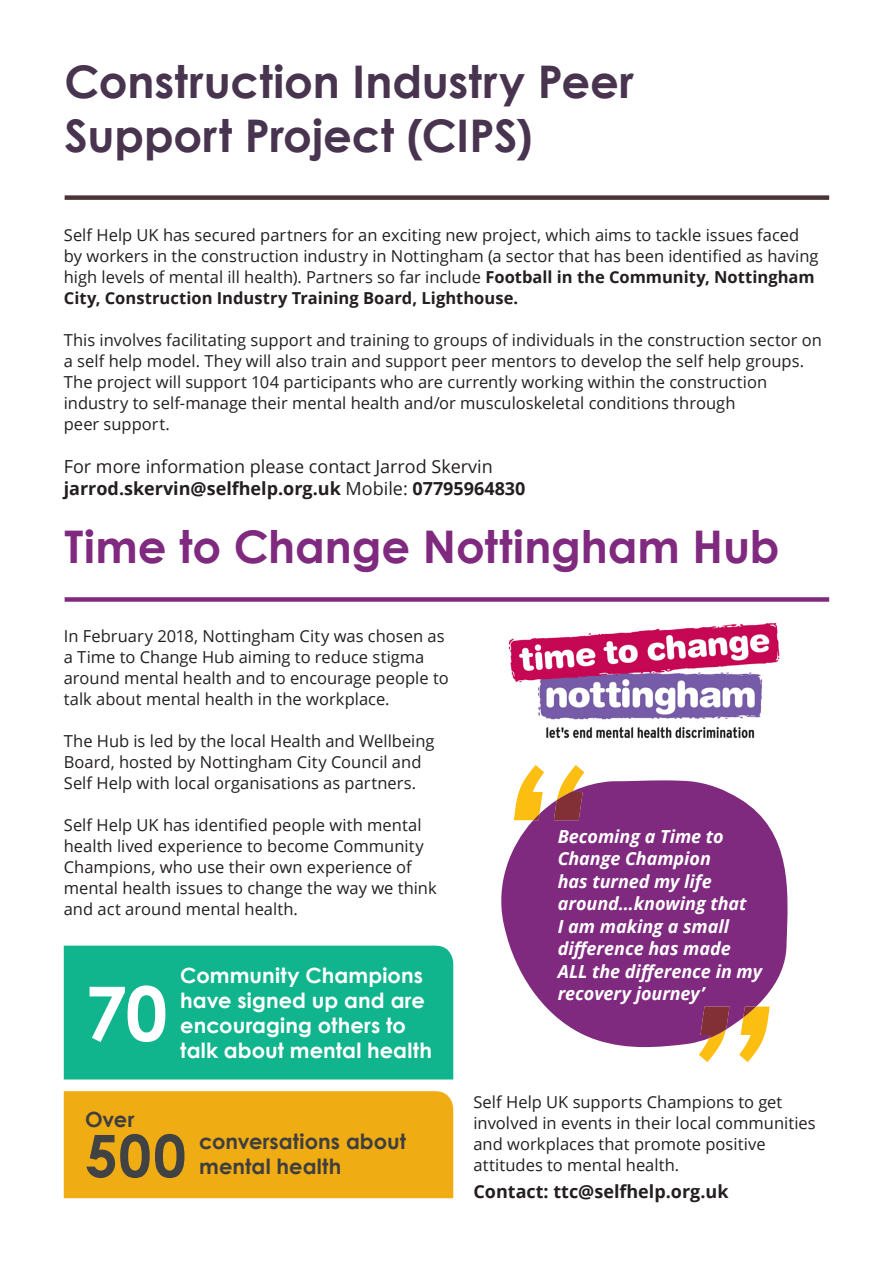
<style>
.page{position:relative;width:893px;height:1263px;background:#fff}
.page>*{position:absolute;margin:0;border:0;box-sizing:border-box;transform-origin:0 0}
.t1{font:700 75px "Century Gothic";color:#fff}
.t2{font:700 58.5px "Century Gothic";color:#414243}
.t3{font:700 45px/54px "Century Gothic";color:#493450}
.t4{font:700 45px "Century Gothic";color:#802a7f}
.t5{font:700 21px/25.2px "Century Gothic";letter-spacing:.005em;color:#fff}
.t6{font:700 21px "Century Gothic";letter-spacing:.005em;color:#3e3e3f}
.t7{font:italic 700 18px/22.5px "Open Sans";color:#fff}
.t8{font:18px/21.6px "Open Sans";color:#231f20}
.t9{font:700 18px "Open Sans";color:#231f20}
.t10{font:16.5px/21px "Open Sans";color:#231f20}
.s1{font-weight:700}
</style>
<div class="page">
<div style="left:65px;top:195px;width:764px;height:5px;background:#4a3437"></div>
<div style="left:65px;top:597px;width:764px;height:5px;background:#802a7f"></div>
<img style="left:508px;top:622px;width:272px;height:117px">
<div style="left:64px;top:946px;width:389px;height:133px;background:#10b58d"></div>
<svg style="left:501px;top:780px;width:287px;height:267px;background:#924891"></svg>
<svg style="left:699px;top:1006px;width:71px;height:56px"></svg>
<svg style="left:514px;top:765px;width:70px;height:55px"></svg>
<div style="left:64px;top:1091px;width:389px;height:107px;background:#f0ac13"></div>
<p class="t3" style="left:65px;top:53px;width:571px">Construction Industry Peer<br>Support Project (CIPS)</p>
<p class="t10" style="left:64px;top:224px;width:756px">Self Help UK has secured partners for an exciting new project, which aims to tackle issues faced by workers in the construction industry in Nottingham (a sector that has been identified as having high levels of mental ill health). Partners so far include <span class="s1">Football in the Community, Nottingham City, Construction Industry Training Board, Lighthouse.</span></p>
<p class="t10" style="left:64px;top:329px;width:760px">This involves facilitating support and training to groups of individuals in the construction sector on a self help model. They will also train and support peer mentors to develop the self help groups.<br>The project will support 104 participants who are currently working within the construction industry to self-manage their mental health and/or musculoskeletal conditions through<br>peer support.</p>
<p class="t8" style="left:64px;top:455px;width:463px">For more information please contact Jarrod Skervin <span class="s1">jarrod.skervin@selfhelp.org.uk</span> Mobile: <span class="s1">07795964830</span></p>
<p class="t4" style="left:65px;top:518px;width:716px">Time to Change Nottingham Hub</p>
<p class="t10" style="left:64px;top:625px;width:386px">In February 2018, Nottingham City was chosen as a Time to Change Hub aiming to reduce stigma around mental health and to encourage people to talk about mental health in the workplace.</p>
<p class="t10" style="left:64px;top:730px;width:372px">The Hub is led by the local Health and Wellbeing<br>Board, hosted by Nottingham City Council and<br>Self Help with local organisations as partners.</p>
<p class="t10" style="left:64px;top:814px;width:374px">Self Help UK has identified people with mental health lived experience to become Community Champions, who use their own experience of mental health issues to change the way we think and act around mental health.</p>
<p class="t1" style="left:85px;top:966px;width:84px">70</p>
<p class="t5" style="left:180px;top:962px;width:253px">Community Champions have signed up and are encouraging others to talk about mental health</p>
<p class="t6" style="left:85px;top:1106px;width:51px">Over</p>
<p class="t2" style="left:85px;top:1119px;width:103px">500</p>
<p class="t6" style="left:199px;top:1128px;width:209px">conversations about</p>
<p class="t6" style="left:199px;top:1153px;width:144px">mental health</p>
<p class="t7" style="left:558px;top:824px;width:206px">Becoming a Time to<br>Change Champion<br>has turned my life around…knowing that<br>I am making a small difference has made<br>ALL the difference in my recovery journey’</p>
<p class="t10" style="left:473px;top:1091px;width:344px">Self Help UK supports Champions to get involved in events in their local communities and workplaces that promote positive attitudes to mental health.</p>
<p class="t9" style="left:473px;top:1179px;width:257px">Contact: ttc@selfhelp.org.uk</p>
</div>
